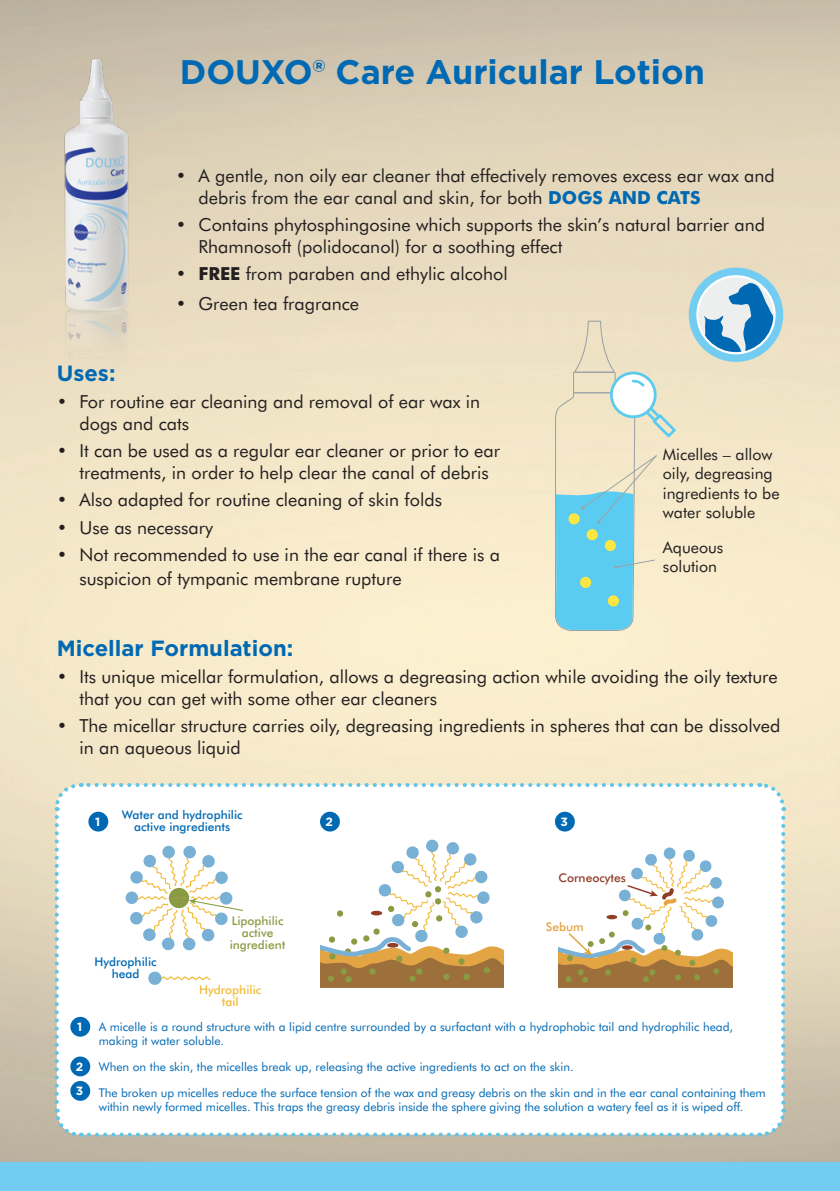
<style>
.page{position:relative;width:840px;height:1191px;background:#fff}
.page>*{position:absolute;margin:0;border:0;box-sizing:border-box;transform-origin:0 0}
.t1{font:700 34px "Gotham";color:#0069b3}
.t2{font:700 22px "Gotham";color:#0069b3}
.t3{font:18px/21.6px "Futura BT";color:#231f20}
.t4{font:16px/19.2px "Futura BT";color:#231f20}
.t5{font:12px/14.4px "Futura BT";letter-spacing:-.005em;color:#0069b3}
.t6{font:500 12px/12px "Futura BT";color:#0069b3;text-align:center}
.t7{font:500 12px/12px "Futura BT";color:#899c43;text-align:center}
.t8{font:500 12px/12px "Futura BT";color:#f1bb39;text-align:center}
.t9{font:500 12px "Futura BT";color:#913e2a}
.t10{font:700 12px "Gotham";color:#fff}
.t11{font:500 12px "Futura BT";color:#e3a444}
.s1{font-weight:700;color:#0069b3}
.s2{font-weight:700}
</style>
<div class="page">
<img style="left:0;top:0;width:839px;height:1162px">
<div style="left:0;top:1162px;width:839px;height:29px;background:#73cdf3"></div>
<img style="left:54px;top:51px;width:81px;height:342px">
<div style="left:57px;top:785px;width:725px;height:349px;background:#fff;border-radius:24px"></div>
<svg style="left:53px;top:817px;width:29px;height:321px"></svg>
<svg style="left:89px;top:1108px;width:698px;height:30px"></svg>
<svg style="left:758px;top:780px;width:28px;height:322px"></svg>
<svg style="left:52px;top:781px;width:698px;height:30px"></svg>
<svg style="left:554px;top:321px;width:121px;height:310px;background:#c6ded2"></svg>
<svg style="left:125px;top:845px;width:118px;height:105px"></svg>
<svg style="left:320px;top:839px;width:183px;height:149px"></svg>
<svg style="left:558px;top:847px;width:173px;height:141px"></svg>
<svg style="left:148px;top:971px;width:63px;height:14px"></svg>
<div style="left:688px;top:267px;width:94px;height:95px;background:#73cdf3;border-radius:50%"></div>
<svg style="left:696px;top:275px;width:79px;height:79px"></svg>
<div style="left:698px;top:277px;width:75px;height:75px;background:#edeeee;border-radius:50%"></div>
<svg style="left:698px;top:283px;width:75px;height:69px"></svg>
<div style="left:70px;top:1016px;width:20px;height:20px;background:#0069b3;border-radius:50%"></div>
<div style="left:70px;top:1056px;width:20px;height:20px;background:#0069b3;border-radius:50%"></div>
<div style="left:70px;top:1081px;width:20px;height:19px;background:#0069b3;border-radius:50%"></div>
<div style="left:88px;top:811px;width:20px;height:20px;background:#0069b3;border-radius:50%"></div>
<div style="left:320px;top:811px;width:20px;height:20px;background:#0069b3;border-radius:50%"></div>
<div style="left:554px;top:811px;width:20px;height:20px;background:#0069b3;border-radius:50%"></div>
<p class="t1" style="left:180px;top:49px;width:526px">DOUXO® Care Auricular Lotion</p>
<p class="t3" style="left:198px;top:165px;width:577px;text-indent:-23px">• A gentle, non oily ear cleaner that effectively removes excess ear wax and debris from the ear canal and skin, for both <span class="s1">DOGS AND CATS</span></p>
<p class="t3" style="left:198px;top:214px;width:567px;text-indent:-23px">• Contains phytosphingosine which supports the skin’s natural barrier and<br>Rhamnosoft (polidocanol) for a soothing effect</p>
<p class="t3" style="left:176px;top:263px;width:333px">• <span class="s2">FREE</span> from paraben and ethylic alcohol</p>
<p class="t3" style="left:176px;top:292px;width:184px">• Green tea fragrance</p>
<p class="t2" style="left:57px;top:359px;width:60px">Uses:</p>
<p class="t3" style="left:79px;top:391px;width:402px;text-indent:-23px">• For routine ear cleaning and removal of ear wax in dogs and cats</p>
<p class="t3" style="left:79px;top:440px;width:422px;text-indent:-23px">• It can be used as a regular ear cleaner or prior to ear treatments, in order to help clear the canal of debris</p>
<p class="t3" style="left:57px;top:489px;width:386px">• Also adapted for routine cleaning of skin folds</p>
<p class="t3" style="left:57px;top:516px;width:158px">• Use as necessary</p>
<p class="t3" style="left:79px;top:542px;width:422px;line-height:24px;text-indent:-23px">• Not recommended to use in the ear canal if there is a suspicion of tympanic membrane rupture</p>
<p class="t4" style="left:662px;top:445px;width:118px">Micelles – allow oily, degreasing ingredients to be water soluble</p>
<p class="t4" style="left:662px;top:537px;width:62px">Aqueous solution</p>
<p class="t2" style="left:57px;top:634px;width:238px">Micellar Formulation:</p>
<p class="t3" style="left:79px;top:666px;width:699px;text-indent:-23px">• Its unique micellar formulation, allows a degreasing action while avoiding the oily texture that you can get with some other ear cleaners</p>
<p class="t3" style="left:79px;top:715px;width:702px;text-indent:-23px">• The micellar structure carries oily, degreasing ingredients in spheres that can be dissolved in an aqueous liquid</p>
<p class="t6" style="left:122px;top:808px;width:122px">Water and hydrophilic active ingredients</p>
<p class="t10" style="left:95px;top:814px;width:7px">1</p>
<p class="t10" style="left:325px;top:814px;width:9px">2</p>
<p class="t10" style="left:560px;top:814px;width:9px">3</p>
<p class="t10" style="left:77px;top:1019px;width:7px">1</p>
<p class="t10" style="left:76px;top:1058px;width:9px">2</p>
<p class="t10" style="left:76px;top:1083px;width:9px">3</p>
<p class="t6" style="left:94px;top:955px;width:64px">Hydrophilic head</p>
<p class="t7" style="left:229px;top:914px;width:57px">Lipophilic active ingredient</p>
<p class="t8" style="left:199px;top:983px;width:64px">Hydrophilic tail</p>
<p class="t9" style="left:558px;top:870px;width:69px">Corneocytes</p>
<p class="t11" style="left:545px;top:919px;width:39px">Sebum</p>
<p class="t5" style="left:99px;top:1019px;width:635px">A micelle is a round structure with a lipid centre surrounded by a surfactant with a hydrophobic tail and hydrophilic head, making it water soluble.</p>
<p class="t5" style="left:99px;top:1059px;width:476px">When on the skin, the micelles break up, releasing the active ingredients to act on the skin.</p>
<p class="t5" style="left:99px;top:1085px;width:668px">The broken up micelles reduce the surface tension of the wax and greasy debris on the skin and in the ear canal containing them within newly formed micelles. This traps the greasy debris inside the sphere giving the solution a watery feel as it is wiped off.</p>
</div>
